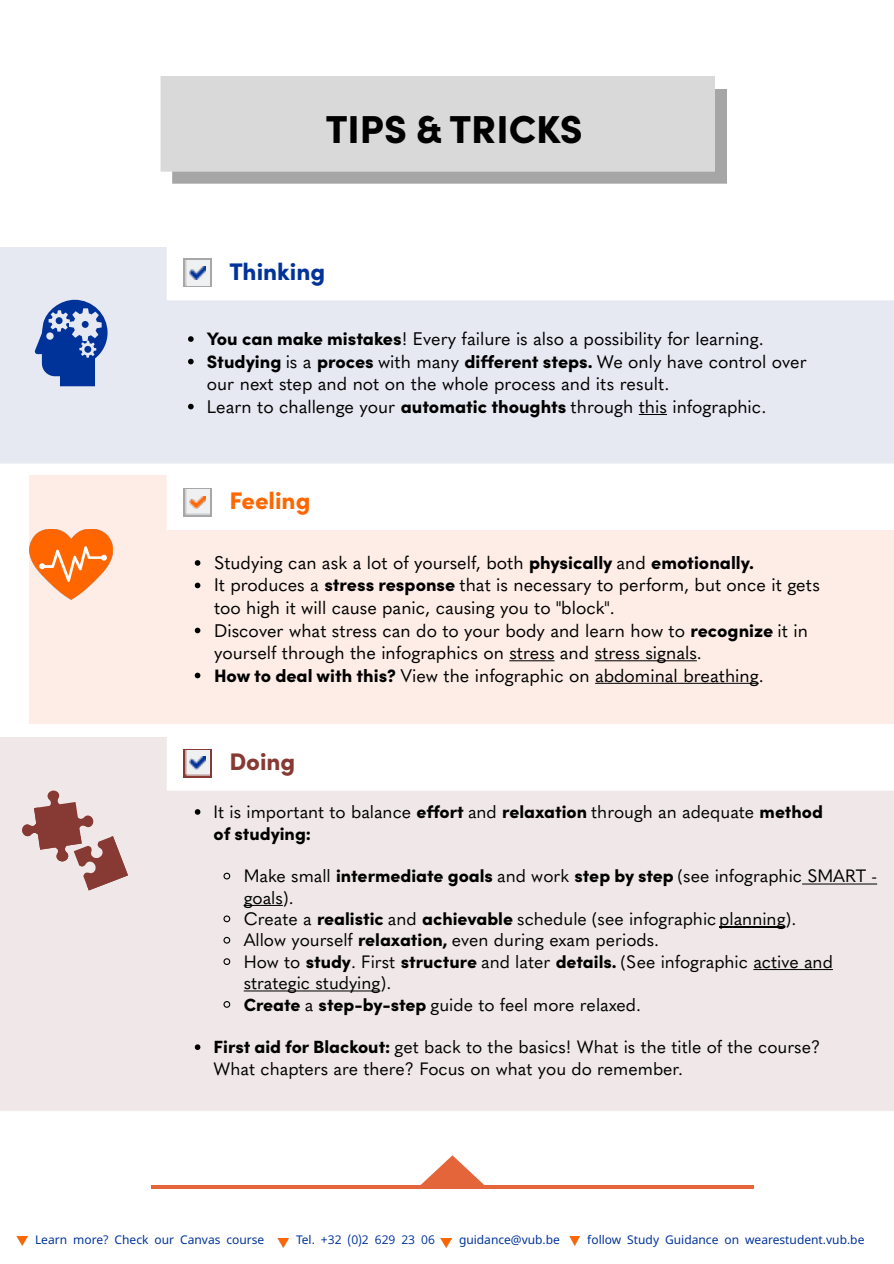
<style>
.page{position:relative;width:894px;height:1264px;background:#fff}
.page>*{position:absolute;margin:0;border:0;box-sizing:border-box;transform-origin:0 0}
.t1{font:900 39px "Sofia Pro";color:#000}
.t2{font:900 24px "Sofia Pro";color:#00339a}
.t3{font:900 24px "Sofia Pro";color:#f60}
.t4{font:900 24px "Sofia Pro";color:#873933}
.t5{font:18px/22.5px "Quasimoda";color:#000}
.t6{font:17.7px/21.3px "Quasimoda";color:#000}
.t7{font:900 17.7px "Sofia Pro";color:#000}
.t8{font:12px "Noto Sans Sinhala";color:#00339a}
.s1{font-family:"Sofia Pro";font-weight:900}
</style>
<div class="page">
<img style="left:173px;top:89px;width:553px;height:95px">
<div style="left:160px;top:76px;width:554px;height:95px;background:#d9d9d9"></div>
<div style="left:0;top:737px;width:893px;height:374px;background:#f0e8e8"></div>
<img style="left:166px;top:737px;width:727px;height:53px">
<svg style="left:183px;top:749px;width:28px;height:28px"></svg>
<img style="left:185px;top:751px;width:25px;height:24px">
<img style="left:189px;top:757px;width:16px;height:12px">
<svg style="left:195px;top:809px;width:5px;height:5px"></svg>
<svg style="left:223px;top:871px;width:8px;height:9px"></svg>
<hr style="left:801px;top:883px;width:75px;height:1px;background:#000">
<hr style="left:244px;top:905px;width:39px;height:1px;background:#000">
<svg style="left:223px;top:914px;width:8px;height:9px"></svg>
<hr style="left:719px;top:926px;width:66px;height:1px;background:#000">
<svg style="left:223px;top:936px;width:8px;height:8px"></svg>
<svg style="left:223px;top:957px;width:8px;height:8px"></svg>
<hr style="left:753px;top:969px;width:79px;height:1px;background:#000">
<hr style="left:244px;top:990px;width:136px;height:1px;background:#000">
<svg style="left:223px;top:1000px;width:8px;height:8px"></svg>
<svg style="left:195px;top:1044px;width:5px;height:5px"></svg>
<div style="left:30px;top:475px;width:863px;height:249px;background:#fdede6"></div>
<svg style="left:195px;top:560px;width:5px;height:5px"></svg>
<svg style="left:195px;top:582px;width:5px;height:6px"></svg>
<svg style="left:195px;top:627px;width:5px;height:6px"></svg>
<hr style="left:509px;top:660px;width:45px;height:1px;background:#000">
<hr style="left:594px;top:660px;width:102px;height:1px;background:#000">
<svg style="left:195px;top:672px;width:5px;height:6px"></svg>
<hr style="left:595px;top:683px;width:163px;height:1px;background:#000">
<div style="left:0;top:247px;width:893px;height:216px;background:#e6e9f2"></div>
<img style="left:166px;top:247px;width:727px;height:53px">
<svg style="left:183px;top:259px;width:28px;height:28px"></svg>
<img style="left:185px;top:261px;width:25px;height:24px">
<img style="left:189px;top:267px;width:16px;height:12px">
<svg style="left:188px;top:336px;width:5px;height:6px"></svg>
<svg style="left:188px;top:359px;width:5px;height:5px"></svg>
<svg style="left:188px;top:404px;width:5px;height:5px"></svg>
<svg style="left:638px;top:414px;width:28px;height:1px"></svg>
<img style="left:166px;top:475px;width:727px;height:54px">
<svg style="left:183px;top:488px;width:28px;height:28px"></svg>
<img style="left:185px;top:490px;width:25px;height:24px">
<img style="left:189px;top:496px;width:16px;height:12px">
<svg style="left:35px;top:300px;width:72px;height:86px;background:#607fbe"></svg>
<img style="left:30px;top:529px;width:82px;height:70px">
<svg style="left:39px;top:546px;width:68px;height:36px;background:#fe8738"></svg>
<svg style="left:22px;top:790px;width:106px;height:100px;background:#c9a8a6"></svg>
<svg style="left:278px;top:1238px;width:10px;height:9px"></svg>
<svg style="left:441px;top:1238px;width:10px;height:9px"></svg>
<svg style="left:569px;top:1236px;width:10px;height:9px"></svg>
<svg style="left:17px;top:1236px;width:11px;height:9px"></svg>
<hr style="left:151px;top:1185px;width:602px;height:3px;background:#e36539">
<svg style="left:420px;top:1155px;width:64px;height:30px"></svg>
<h1 class="t1" style="left:325px;top:98px;width:258px">TIPS &amp; TRICKS</h1>
<h2 class="t2" style="left:229px;top:252px;width:97px">Thinking</h2>
<p class="t5" style="left:207px;top:326px;width:601px"><span class="s1">You can make mistakes</span>! Every failure is also a possibility for learning.<br><span class="s1">Studying</span> is a <span class="s1">proces</span> with many <span class="s1">different steps.</span> We only have control over our next step and not on the whole process and its result.<br>Learn to challenge your <span class="s1">automatic thoughts</span> through this infographic.</p>
<h2 class="t3" style="left:229px;top:481px;width:83px">Feeling</h2>
<p class="t5" style="left:214px;top:550px;width:607px">Studying can ask a lot of yourself, both <span class="s1">physically</span> and <span class="s1">emotionally.<br></span>It produces a <span class="s1">stress response</span> that is necessary to perform, but once it gets too high it will cause panic, causing you to "block".<br>Discover what stress can do to your body and learn how to <span class="s1">recognize</span> it in yourself through the infographics on stress and stress signals.<br><span class="s1">How to deal with this?</span> View the infographic on abdominal breathing.</p>
<h2 class="t4" style="left:229px;top:742px;width:68px">Doing</h2>
<p class="t6" style="left:213px;top:800px;width:610px">It is important to balance <span class="s1">effort</span> and <span class="s1">relaxation</span> through an adequate <span class="s1">method</span></p>
<p class="t7" style="left:213px;top:819px;width:99px">of studying:</p>
<p class="t6" style="left:244px;top:864px;width:634px">Make small <span class="s1">intermediate goals</span> and work <span class="s1">step by step</span> (see infographic SMART - goals).<br>Create a <span class="s1">realistic</span> and <span class="s1">achievable</span> schedule (see infographic planning).<br>Allow yourself <span class="s1">relaxation,</span> even during exam periods.<br>How to <span class="s1">study</span>. First <span class="s1">structure</span> and later <span class="s1">details.</span> (See infographic active and strategic studying).<br><span class="s1">Create</span> a <span class="s1">step-by-step</span> guide to feel more relaxed.</p>
<p class="t6" style="left:213px;top:1035px;width:608px"><span class="s1">First aid for Blackout:</span> get back to the basics! What is the title of the course?<br>What chapters are there? Focus on what you do remember.</p>
<p class="t8" style="left:35px;top:1231px;width:231px">Learn more? Check our Canvas course</p>
<p class="t8" style="left:296px;top:1232px;width:140px">Tel. +32 (0)2 629 23 06</p>
<p class="t8" style="left:459px;top:1231px;width:102px">guidance@vub.be</p>
<p class="t8" style="left:587px;top:1232px;width:278px">follow Study Guidance on wearestudent.vub.be</p>
</div>
